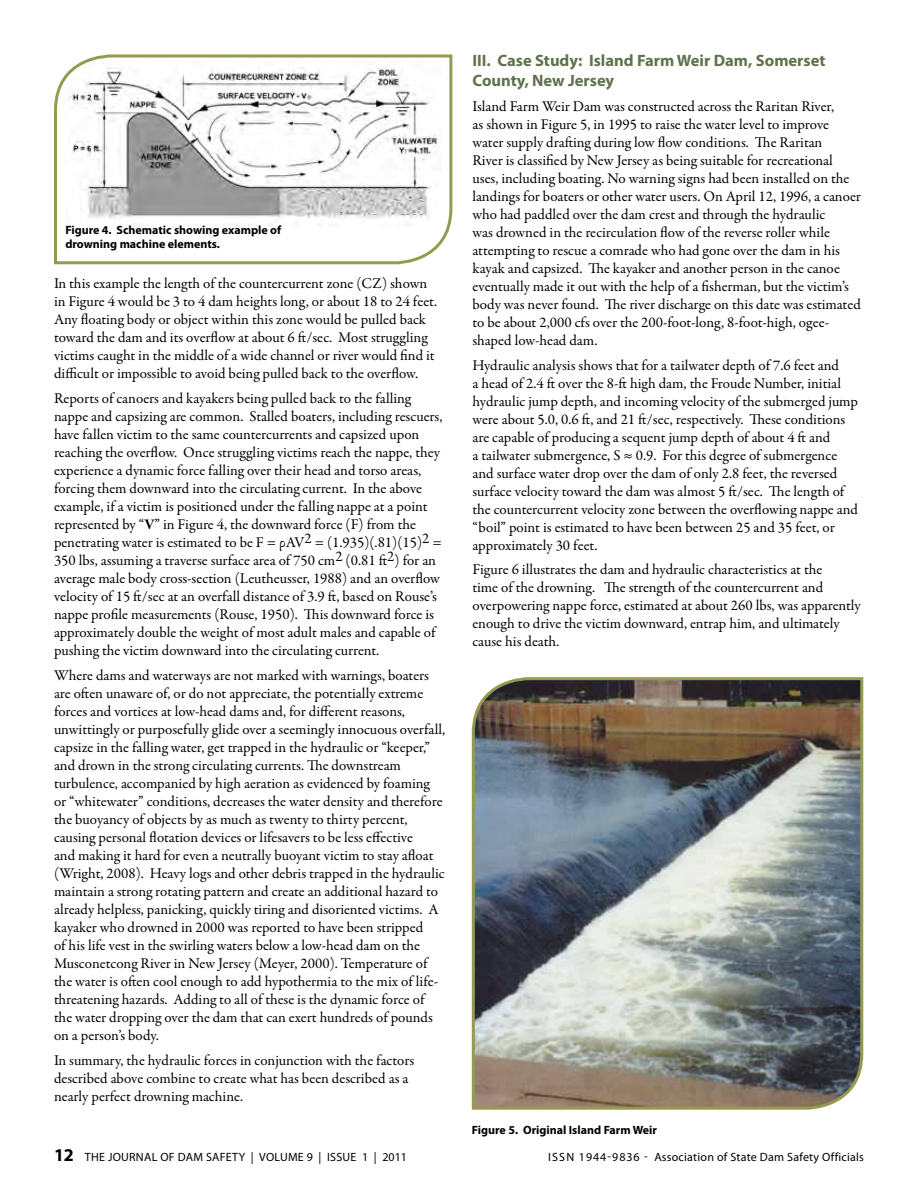
<style>
.page{position:relative;width:918px;height:1188px;background:#fff}
.page>*{position:absolute;margin:0;border:0;box-sizing:border-box;transform-origin:0 0}
.t1{font:700 16.5px/19.8px "Myriad Pro";color:#60724c}
.t2{font:15px/18px "Garamond Premr Pro";letter-spacing:-.005em;color:#000}
.t3{font:12px "Myriad Pro";letter-spacing:.02em;color:#000}
.t4{font:700 12px/14.4px "Myriad Pro";color:#000}
.s1{font-weight:700}
.s2{font-weight:700;font-size:18px}
</style>
<div class="page">
<img style="left:471px;top:677px;width:393px;height:433px">
<svg style="left:54px;top:54px;width:399px;height:211px"></svg>
<p class="t4" style="left:65px;top:222px;width:217px">Figure 4. Schematic showing example of drowning machine elements.</p>
<p class="t2" style="left:54px;top:275px;width:385px">In this example the length of the countercurrent zone (CZ) shown in Figure 4 would be 3 to 4 dam heights long, or about 18 to 24 feet.<br>Any floating body or object within this zone would be pulled back toward the dam and its overflow at about 6 ft/sec. Most struggling victims caught in the middle of a wide channel or river would find it difficult or impossible to avoid being pulled back to the overflow.</p>
<p class="t2" style="left:54px;top:390px;width:390px">Reports of canoers and kayakers being pulled back to the falling nappe and capsizing are common. Stalled boaters, including rescuers, have fallen victim to the same countercurrents and capsized upon reaching the overflow. Once struggling victims reach the nappe, they experience a dynamic force falling over their head and torso areas, forcing them downward into the circulating current. In the above example, if a victim is positioned under the falling nappe at a point represented by “<span class="s1">V</span>” in Figure 4, the downward force (F) from the penetrating water is estimated to be F = ρAV2 = (1.935)(.81)(15)2 = 350 lbs, assuming a traverse surface area of 750 cm2 (0.81 ft2) for an average male body cross-section (Leutheusser, 1988) and an overflow velocity of 15 ft/sec at an overfall distance of 3.9 ft, based on Rouse’s nappe profile measurements (Rouse, 1950). This downward force is approximately double the weight of most adult males and capable of pushing the victim downward into the circulating current.</p>
<p class="t2" style="left:54px;top:667px;width:393px">Where dams and waterways are not marked with warnings, boaters are often unaware of, or do not appreciate, the potentially extreme forces and vortices at low-head dams and, for different reasons, unwittingly or purposefully glide over a seemingly innocuous overfall, capsize in the falling water, get trapped in the hydraulic or “keeper,” and drown in the strong circulating currents. The downstream turbulence, accompanied by high aeration as evidenced by foaming or “whitewater” conditions, decreases the water density and therefore the buoyancy of objects by as much as twenty to thirty percent, causing personal flotation devices or lifesavers to be less effective<br>and making it hard for even a neutrally buoyant victim to stay afloat (Wright, 2008). Heavy logs and other debris trapped in the hydraulic maintain a strong rotating pattern and create an additional hazard to already helpless, panicking, quickly tiring and disoriented victims. A kayaker who drowned in 2000 was reported to have been stripped<br>of his life vest in the swirling waters below a low-head dam on the Musconetcong River in New Jersey (Meyer, 2000). Temperature of the water is often cool enough to add hypothermia to the mix of life&shy;threatening hazards. Adding to all of these is the dynamic force of the water dropping over the dam that can exert hundreds of pounds on a person’s body.</p>
<p class="t2" style="left:54px;top:1051px;width:362px">In summary, the hydraulic forces in conjunction with the factors described above combine to create what has been described as a nearly perfect drowning machine.</p>
<p class="t1" style="left:472px;top:50px;width:354px">III. Case Study: Island Farm Weir Dam, Somerset<br>County, New Jersey</p>
<p class="t2" style="left:472px;top:98px;width:390px">Island Farm Weir Dam was constructed across the Raritan River,<br>as shown in Figure 5, in 1995 to raise the water level to improve water supply drafting during low flow conditions. The Raritan<br>River is classified by New Jersey as being suitable for recreational uses, including boating. No warning signs had been installed on the landings for boaters or other water users. On April 12, 1996, a canoer who had paddled over the dam crest and through the hydraulic<br>was drowned in the recirculation flow of the reverse roller while attempting to rescue a comrade who had gone over the dam in his kayak and capsized. The kayaker and another person in the canoe eventually made it out with the help of a fisherman, but the victim’s body was never found. The river discharge on this date was estimated to be about 2,000 cfs over the 200-foot-long, 8-foot-high, ogee&shy;shaped low-head dam.</p>
<p class="t2" style="left:472px;top:356px;width:387px">Hydraulic analysis shows that for a tailwater depth of 7.6 feet and<br>a head of 2.4 ft over the 8-ft high dam, the Froude Number, initial hydraulic jump depth, and incoming velocity of the submerged jump were about 5.0, 0.6 ft, and 21 ft/sec, respectively. These conditions are capable of producing a sequent jump depth of about 4 ft and<br>a tailwater submergence, S ≈ 0.9. For this degree of submergence and surface water drop over the dam of only 2.8 feet, the reversed surface velocity toward the dam was almost 5 ft/sec. The length of the countercurrent velocity zone between the overflowing nappe and “boil” point is estimated to have been between 25 and 35 feet, or approximately 30 feet.</p>
<p class="t2" style="left:472px;top:561px;width:390px">Figure 6 illustrates the dam and hydraulic characteristics at the<br>time of the drowning. The strength of the countercurrent and overpowering nappe force, estimated at about 260 lbs, was apparently enough to drive the victim downward, entrap him, and ultimately cause his death.</p>
<p class="t4" style="left:472px;top:1122px;width:187px">Figure 5. Original Island Farm Weir</p>
<p class="t3" style="left:54px;top:1149px;width:221px"><span class="s2">12</span> The Journal of Dam Safety | VOLUME</p>
<p class="t3" style="left:307px;top:1149px;width:102px">9 | ISSUE 1 | 2011</p>
<p class="t3" style="left:548px;top:1149px;width:317px">ISSN 1944-9836 - Association of State Dam Safety Officials</p>
</div>
